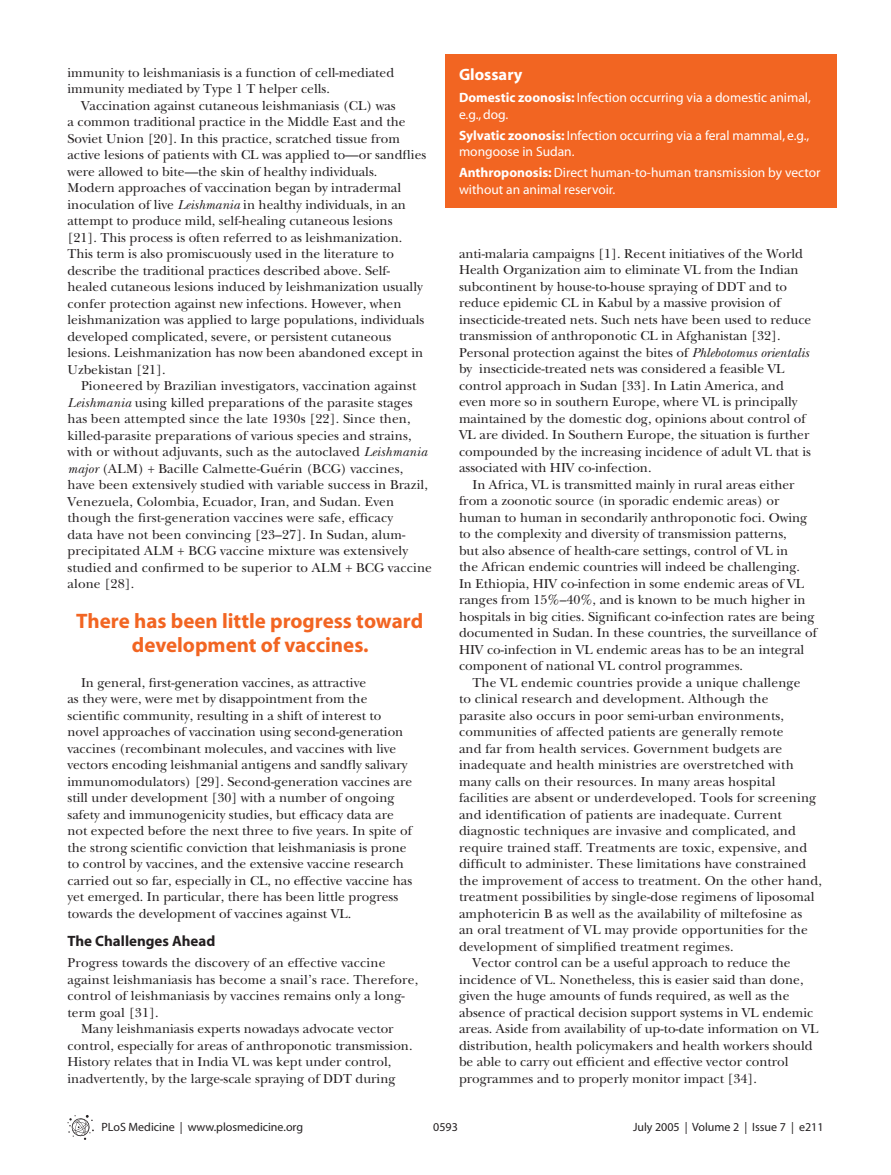
<style>
.page{position:relative;width:891px;height:1175px;background:#fff}
.page>*{position:absolute;margin:0;border:0;box-sizing:border-box;transform-origin:0 0}
.t1{font:700 21px/24px "Myriad";color:#f26522;text-align:center}
.t2{font:700 16.5px "Myriad";color:#fff}
.t3{font:700 15px "Myriad";color:#231f20}
.t4{font:500 13.5px/16.5px "PLB Iserif";color:#231f20}
.t5{font:13.5px/16.5px "Myriad";color:#fff}
.t6{font:12px "Myriad";color:#231f20}
.s1{font-style:italic}
.s2{font-weight:700}
</style>
<div class="page">
<svg style="left:68px;top:1115px;width:26px;height:24px"></svg>
<div style="left:446px;top:54px;width:391px;height:153px;background:#f26522"></div>
<p class="t4" style="left:68px;top:65px;width:328px">immunity to leishmaniasis is a function of cell-mediated immunity mediated by Type 1 T helper cells.</p>
<p class="t4" style="left:68px;top:98px;width:360px;text-indent:14px">Vaccination against cutaneous leishmaniasis (CL) was<br>a common traditional practice in the Middle East and the Soviet Union [20]. In this practice, scratched tissue from active lesions of patients with CL was applied to—or sandflies were allowed to bite—the skin of healthy individuals.<br>Modern approaches of vaccination began by intradermal inoculation of live <span class="s1">Leishmania</span> in healthy individuals, in an attempt to produce mild, self-healing cutaneous lesions<br>[21]. This process is often referred to as leishmanization.<br>This term is also promiscuously used in the literature to describe the traditional practices described above. Self&shy;healed cutaneous lesions induced by leishmanization usually confer protection against new infections. However, when leishmanization was applied to large populations, individuals developed complicated, severe, or persistent cutaneous lesions. Leishmanization has now been abandoned except in Uzbekistan [21].</p>
<p class="t4" style="left:68px;top:378px;width:366px;text-indent:14px">Pioneered by Brazilian investigators, vaccination against <span class="s1">Leishmania</span> using killed preparations of the parasite stages has been attempted since the late 1930s [22]. Since then, killed-parasite preparations of various species and strains, with or without adjuvants, such as the autoclaved <span class="s1">Leishmania major</span> (ALM) + Bacille Calmette-Guérin (BCG) vaccines, have been extensively studied with variable success in Brazil, Venezuela, Colombia, Ecuador, Iran, and Sudan. Even though the first-generation vaccines were safe, efficacy<br>data have not been convincing [23–27]. In Sudan, alum&shy;precipitated ALM + BCG vaccine mixture was extensively studied and confirmed to be superior to ALM + BCG vaccine alone [28].</p>
<h1 class="t1" style="left:76px;top:610px;width:348px">There has been little progress toward development of vaccines.</h1>
<p class="t4" style="left:68px;top:675px;width:346px;text-indent:14px">In general, first-generation vaccines, as attractive<br>as they were, were met by disappointment from the scientific community, resulting in a shift of interest to novel approaches of vaccination using second-generation vaccines (recombinant molecules, and vaccines with live vectors encoding leishmanial antigens and sandfly salivary immunomodulators) [29]. Second-generation vaccines are still under development [30] with a number of ongoing safety and immunogenicity studies, but efficacy data are not expected before the next three to five years. In spite of the strong scientific conviction that leishmaniasis is prone to control by vaccines, and the extensive vaccine research carried out so far, especially in CL, no effective vaccine has yet emerged. In particular, there has been little progress towards the development of vaccines against VL.</p>
<p class="t3" style="left:68px;top:935px;width:149px">The Challenges Ahead</p>
<p class="t4" style="left:68px;top:955px;width:319px">Progress towards the discovery of an effective vaccine</p>
<p class="t4" style="left:68px;top:972px;width:352px">against leishmaniasis has become a snail’s race. Therefore,</p>
<p class="t4" style="left:68px;top:988px;width:339px">control of leishmaniasis by vaccines remains only a long-</p>
<p class="t4" style="left:68px;top:1005px;width:93px">term goal [31].</p>
<p class="t4" style="left:81px;top:1021px;width:314px">Many leishmaniasis experts nowadays advocate vector</p>
<p class="t4" style="left:68px;top:1038px;width:347px">control, especially for areas of anthroponotic transmission.</p>
<p class="t4" style="left:68px;top:1054px;width:325px">History relates that in India VL was kept under control,</p>
<p class="t4" style="left:68px;top:1071px;width:330px">inadvertently, by the large-scale spraying of DDT during</p>
<p class="t2" style="left:459px;top:68px;width:65px">Glossary</p>
<p class="t5" style="left:459px;top:91px;width:353px"><span class="s2">Domestic zoonosis:</span> Infection occurring via a domestic animal, e.g., dog.</p>
<p class="t5" style="left:459px;top:128px;width:352px"><span class="s2">Sylvatic zoonosis:</span> Infection occurring via a feral mammal, e.g., mongoose in Sudan.</p>
<p class="t5" style="left:459px;top:166px;width:363px"><span class="s2">Anthroponosis:</span> Direct human-to-human transmission by vector without an animal reservoir.</p>
<p class="t4" style="left:459px;top:246px;width:354px">anti-malaria campaigns [1]. Recent initiatives of the World Health Organization aim to eliminate VL from the Indian subcontinent by house-to-house spraying of DDT and to reduce epidemic CL in Kabul by a massive provision of insecticide-treated nets. Such nets have been used to reduce transmission of anthroponotic CL in Afghanistan [32].<br>Personal protection against the bites of <span class="s1">Phlebotomus orientalis </span>by insecticide-treated nets was considered a feasible VL control approach in Sudan [33]. In Latin America, and even more so in southern Europe, where VL is principally maintained by the domestic dog, opinions about control of VL are divided. In Southern Europe, the situation is further compounded by the increasing incidence of adult VL that is associated with HIV co-infection.</p>
<p class="t4" style="left:459px;top:477px;width:360px;text-indent:14px">In Africa, VL is transmitted mainly in rural areas either from a zoonotic source (in sporadic endemic areas) or human to human in secondarily anthroponotic foci. Owing to the complexity and diversity of transmission patterns,<br>but also absence of health-care settings, control of VL in<br>the African endemic countries will indeed be challenging.<br>In Ethiopia, HIV co-infection in some endemic areas of VL ranges from 15%–40%, and is known to be much higher in hospitals in big cities. Significant co-infection rates are being documented in Sudan. In these countries, the surveillance of HIV co-infection in VL endemic areas has to be an integral component of national VL control programmes.</p>
<p class="t4" style="left:473px;top:675px;width:330px">The VL endemic countries provide a unique challenge</p>
<p class="t4" style="left:459px;top:691px;width:311px">to clinical research and development. Although the</p>
<p class="t4" style="left:459px;top:708px;width:327px">parasite also occurs in poor semi-urban environments,</p>
<p class="t4" style="left:459px;top:724px;width:326px">communities of affected patients are generally remote</p>
<p class="t4" style="left:459px;top:741px;width:325px">and far from health services. Government budgets are</p>
<p class="t4" style="left:459px;top:757px;width:336px">inadequate and health ministries are overstretched with</p>
<p class="t4" style="left:459px;top:774px;width:318px">many calls on their resources. In many areas hospital</p>
<p class="t4" style="left:459px;top:790px;width:359px">facilities are absent or underdeveloped. Tools for screening</p>
<p class="t4" style="left:459px;top:807px;width:324px">and identification of patients are inadequate. Current</p>
<p class="t4" style="left:459px;top:823px;width:338px">diagnostic techniques are invasive and complicated, and</p>
<p class="t4" style="left:459px;top:840px;width:350px">require trained staff. Treatments are toxic, expensive, and</p>
<p class="t4" style="left:459px;top:856px;width:349px">difficult to administer. These limitations have constrained</p>
<p class="t4" style="left:459px;top:873px;width:365px">the improvement of access to treatment. On the other hand,</p>
<p class="t4" style="left:459px;top:889px;width:357px">treatment possibilities by single-dose regimens of liposomal</p>
<p class="t4" style="left:459px;top:906px;width:345px">amphotericin B as well as the availability of miltefosine as</p>
<p class="t4" style="left:459px;top:922px;width:350px">an oral treatment of VL may provide opportunities for the</p>
<p class="t4" style="left:459px;top:939px;width:276px">development of simplified treatment regimes.</p>
<p class="t4" style="left:473px;top:955px;width:320px">Vector control can be a useful approach to reduce the</p>
<p class="t4" style="left:459px;top:972px;width:346px">incidence of VL. Nonetheless, this is easier said than done,</p>
<p class="t4" style="left:459px;top:988px;width:332px">given the huge amounts of funds required, as well as the</p>
<p class="t4" style="left:459px;top:1005px;width:356px">absence of practical decision support systems in VL endemic</p>
<p class="t4" style="left:459px;top:1021px;width:361px">areas. Aside from availability of up-to-date information on VL</p>
<p class="t4" style="left:459px;top:1038px;width:355px">distribution, health policymakers and health workers should</p>
<p class="t4" style="left:459px;top:1054px;width:331px">be able to carry out efficient and effective vector control</p>
<p class="t4" style="left:459px;top:1071px;width:300px">programmes and to properly monitor impact [34].</p>
<p class="t6" style="left:102px;top:1122px;width:203px">PLoS Medicine | www.plosmedicine.org</p>
<p class="t6" style="left:433px;top:1122px;width:26px">0593</p>
<p class="t6" style="left:633px;top:1122px;width:192px">July 2005 | Volume 2 | Issue 7 | e211</p>
</div>
